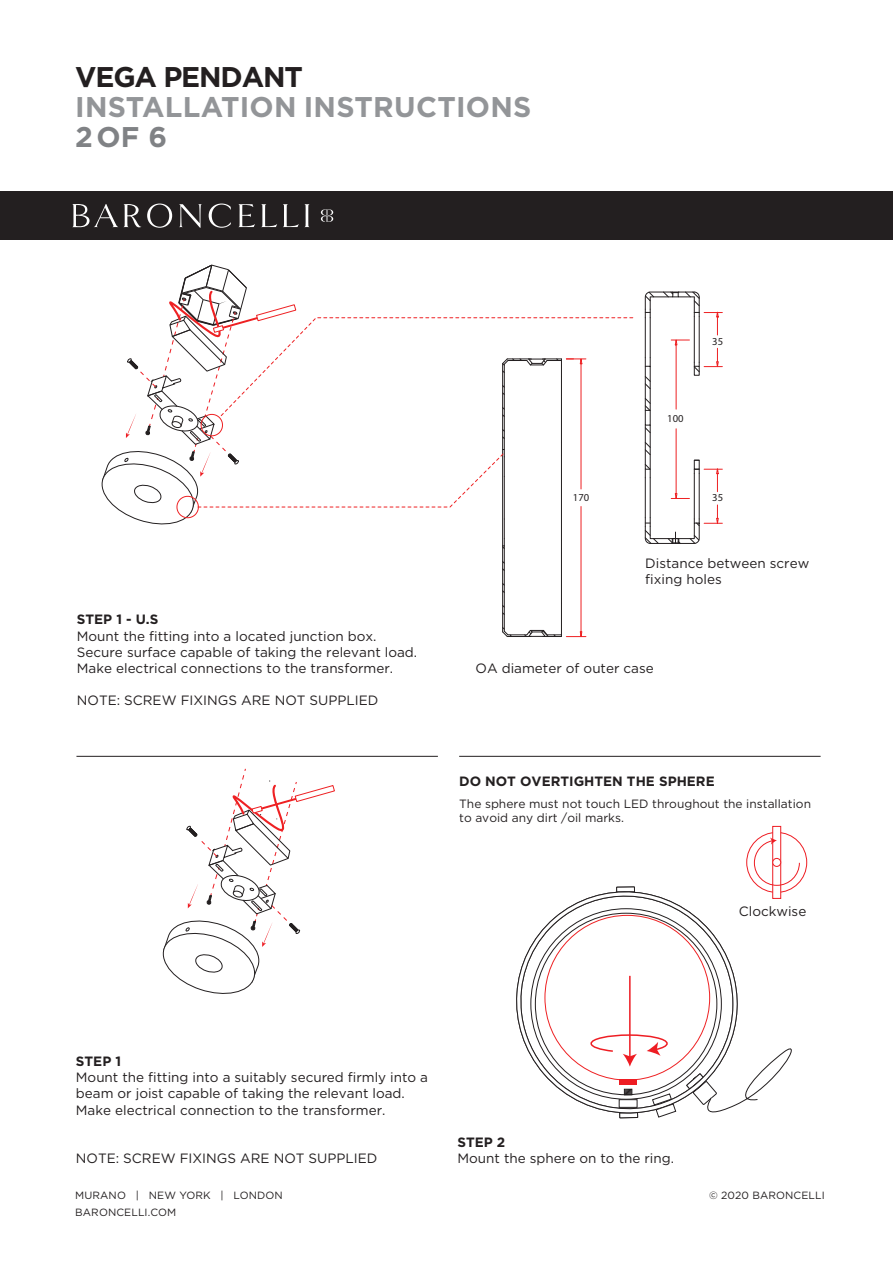
<style>
.page{position:relative;width:893px;height:1263px;background:#fff}
.page>*{position:absolute;margin:0;border:0;box-sizing:border-box;transform-origin:0 0}
.t1{font:700 28.5px "Gotham";letter-spacing:.01em;color:#939598}
.t2{font:700 28.5px "Gotham";letter-spacing:-.04em;color:#231f20}
.t3{font:700 28.5px "Gotham";color:#808285}
.t4{font:13.5px/16.2px "Gotham";color:#231f20}
.t5{font:700 13.5px "Gotham";color:#231f20}
.t6{font:12px/14.4px "Gotham";color:#231f20}
.t7{font:10.65px "Myriad Pro";color:#231f20}
.t8{font:10.5px/16.5px "Gotham";letter-spacing:.01em;color:#231f20}
</style>
<div class="page">
<div style="left:0;top:191px;width:893px;height:49px;background:#231f20"></div>
<hr style="left:459px;top:756px;width:362px;height:1px;background:#231f20">
<hr style="left:76px;top:756px;width:362px;height:1px;background:#231f20">
<svg style="left:72px;top:204px;width:261px;height:24px"></svg>
<div style="left:645px;top:366px;width:5px;height:45px;border:1px solid #231f20"></div>
<div style="left:645px;top:410px;width:5px;height:15px;border:1px solid #231f20"></div>
<div style="left:645px;top:425px;width:5px;height:44px;border:1px solid #231f20"></div>
<hr style="left:694px;top:473px;width:1px;height:46px;background:#231f20">
<hr style="left:699px;top:473px;width:1px;height:46px;background:#231f20">
<hr style="left:650px;top:478px;width:1px;height:40px;background:#231f20">
<hr style="left:645px;top:478px;width:1px;height:40px;background:#231f20">
<svg style="left:645px;top:425px;width:6px;height:8px"></svg>
<svg style="left:645px;top:464px;width:6px;height:14px"></svg>
<svg style="left:645px;top:442px;width:6px;height:13px"></svg>
<svg style="left:645px;top:398px;width:6px;height:13px"></svg>
<hr style="left:676px;top:345px;width:1px;height:64px;background:#ee2123">
<hr style="left:676px;top:429px;width:1px;height:65px;background:#ee2123">
<svg style="left:671px;top:460px;width:51px;height:39px"></svg>
<svg style="left:645px;top:505px;width:77px;height:39px"></svg>
<svg style="left:645px;top:291px;width:77px;height:98px"></svg>
<hr style="left:504px;top:546px;width:1px;height:85px;background:#231f20">
<hr style="left:502px;top:546px;width:1px;height:86px;background:#231f20">
<hr style="left:561px;top:553px;width:1px;height:46px;background:#231f20">
<svg style="left:502px;top:583px;width:3px;height:10px"></svg>
<svg style="left:502px;top:561px;width:3px;height:10px"></svg>
<hr style="left:581px;top:506px;width:1px;height:126px;background:#ee2123">
<svg style="left:502px;top:599px;width:84px;height:38px"></svg>
<svg style="left:162px;top:768px;width:173px;height:226px"></svg>
<svg style="left:101px;top:265px;width:532px;height:288px"></svg>
<svg style="left:516px;top:886px;width:222px;height:226px"></svg>
<svg style="left:683px;top:1036px;width:109px;height:77px"></svg>
<div style="left:545px;top:915px;width:165px;height:165px;background:#fff;border-radius:50%"></div>
<hr style="left:629px;top:976px;width:2px;height:81px;background:#ee1d23">
<div style="left:746px;top:832px;width:61px;height:60px;border:1px solid #ee1d23;border-radius:50%"></div>
<div style="left:772px;top:826px;width:9px;height:72px;background:#fff;border:1px solid #ee1d23"></div>
<svg style="left:754px;top:837px;width:46px;height:49px"></svg>
<svg style="left:590px;top:1033px;width:86px;height:86px"></svg>
<h1 class="t2" style="left:75px;top:59px;width:229px">VEGA PENDANT</h1>
<h1 class="t1" style="left:75px;top:89px;width:458px">INSTALLATION INSTRUCTIONS</h1>
<h1 class="t3" style="left:75px;top:119px;width:94px">2OF 6</h1>
<p class="t7" style="left:573px;top:491px;width:18px">170</p>
<p class="t7" style="left:667px;top:412px;width:18px">100</p>
<p class="t7" style="left:712px;top:334px;width:12px">35</p>
<p class="t7" style="left:712px;top:491px;width:12px">35</p>
<p class="t4" style="left:645px;top:555px;width:166px">Distance between screw fixing holes</p>
<p class="t5" style="left:77px;top:611px;width:83px">STEP 1 - U.S</p>
<p class="t4" style="left:77px;top:628px;width:342px">Mount the fitting into a located junction box.<br>Secure surface capable of taking the relevant load.<br>Make electrical connections to the transformer.</p>
<p class="t4" style="left:77px;top:692px;width:303px">NOTE: SCREW FIXINGS ARE NOT SUPPLIED</p>
<p class="t4" style="left:476px;top:660px;width:180px">OA diameter of outer case</p>
<p class="t5" style="left:459px;top:773px;width:257px">DO NOT OVERTIGHTEN THE SPHERE</p>
<p class="t6" style="left:459px;top:796px;width:353px">The sphere must not touch LED throughout the installation to avoid any dirt /oil marks.</p>
<p class="t4" style="left:739px;top:903px;width:69px">Clockwise</p>
<p class="t5" style="left:76px;top:1053px;width:47px">STEP 1</p>
<p class="t4" style="left:76px;top:1069px;width:354px">Mount the fitting into a suitably secured firmly into a beam or joist capable of taking the relevant load.<br>Make electrical connection to the transformer.</p>
<p class="t4" style="left:76px;top:1150px;width:303px">NOTE: SCREW FIXINGS ARE NOT SUPPLIED</p>
<p class="t8" style="left:75px;top:1187px;width:209px">MURANO | NEW YORK | LONDON<br>BARONCELLI.COM</p>
<p class="t5" style="left:457px;top:1133px;width:49px">STEP 2</p>
<p class="t4" style="left:457px;top:1150px;width:218px">Mount the sphere on to the ring.</p>
<p class="t8" style="left:709px;top:1187px;width:117px">© 2020 BARONCELLI</p>
</div>
